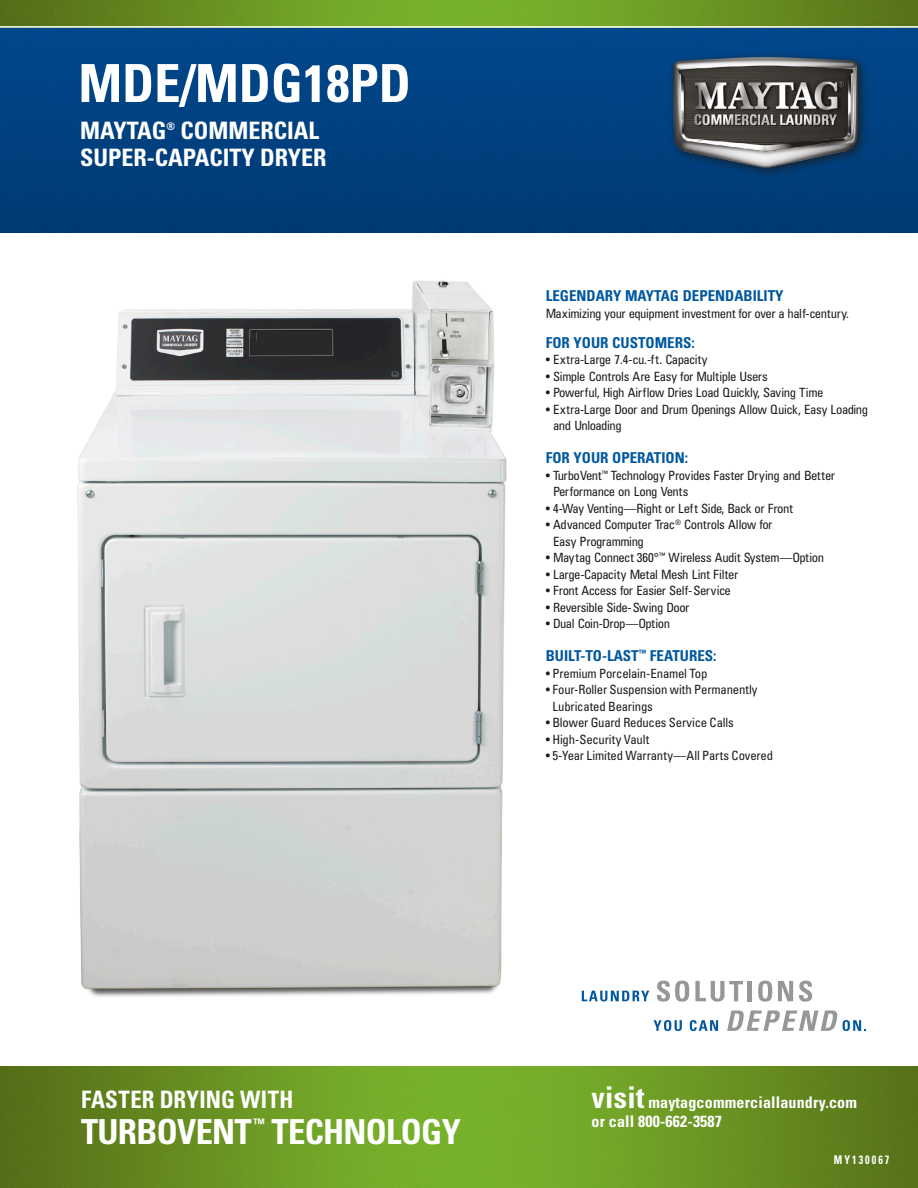
<style>
.page{position:relative;width:918px;height:1188px;background:#fff}
.page>*{position:absolute;margin:0;border:0;box-sizing:border-box;transform-origin:0 0}
.t1{font:700 condensed 52.5px "Univers";color:#fff}
.t2{font:700 condensed 34.5px "Univers";letter-spacing:-.02em;color:#fff}
.t3{font:700 condensed 24px "Univers";color:#fff}
.t4{font:700 condensed 24px "Univers";color:#fff;scale:.95 1}
.t5{font:700 condensed 16.05px/19.2px "Univers";letter-spacing:.01em;color:#fff}
.t6{font:700 condensed 15px "Univers";color:#0058a0}
.t7{font:700 condensed 13.05px "Univers";color:#fff}
.t8{font:condensed 12.75px/16.5px "Univers";letter-spacing:-.025em;color:#1c1b1a}
.t9{font:700 condensed 12px "Univers";letter-spacing:.2em;color:#fff;scale:.85 1}
.t10{font:700 condensed 10.5px "Univers";color:#fff}
.s1{font-size:30px}
</style>
<div class="page">
<img style="left:0;top:28px;width:918px;height:205px">
<img style="left:0;top:1066px;width:918px;height:122px">
<img style="left:0;top:0;width:918px;height:26px">
<div style="left:668px;top:51px;width:201px;height:128px;background:#1c1b1a;opacity:.75"></div>
<img style="left:673px;top:57px;width:185px;height:111px">
<svg style="left:582px;top:991px;width:67px;height:10px"></svg>
<svg style="left:657px;top:981px;width:32px;height:21px"></svg>
<svg style="left:695px;top:981px;width:48px;height:21px"></svg>
<hr style="left:748px;top:981px;width:4px;height:20px;background:#969898">
<svg style="left:758px;top:981px;width:14px;height:21px"></svg>
<svg style="left:778px;top:981px;width:15px;height:20px"></svg>
<svg style="left:799px;top:981px;width:13px;height:21px"></svg>
<svg style="left:654px;top:1020px;width:28px;height:11px"></svg>
<svg style="left:690px;top:1020px;width:28px;height:11px"></svg>
<svg style="left:727px;top:1010px;width:139px;height:21px"></svg>
<img style="left:77px;top:280px;width:430px;height:717px">
<h1 class="t1" style="left:78px;top:51px;width:334px">MDE/MDG18PD</h1>
<h3 class="t3" style="left:80px;top:116px;width:88px">MAYTAG</h3>
<p class="t10" style="left:167px;top:119px;width:10px">®</p>
<h3 class="t3" style="left:181px;top:116px;width:140px">COMMERCIAL</h3>
<h3 class="t3" style="left:80px;top:143px;width:89px">SUPER-CAPACITY</h3>
<h3 class="t3" style="left:260px;top:143px;width:14px">DRYER</h3>
<p class="t6" style="left:546px;top:287px;width:239px">LEGENDARY MAYTAG DEPENDABILITY</p>
<p class="t8" style="left:546px;top:305px;width:305px">Maximizing your equipment investment for over a half-century.</p>
<p class="t6" style="left:546px;top:333px;width:151px">FOR YOUR CUSTOMERS:</p>
<p class="t8" style="left:546px;top:351px;width:163px">• Extra-Large 7.4-cu.-ft. Capacity</p>
<p class="t8" style="left:546px;top:368px;width:224px">• Simple Controls Are Easy for Multiple Users</p>
<p class="t8" style="left:546px;top:384px;width:279px">• Powerful, High Airflow Dries Load Quickly, Saving Time</p>
<p class="t8" style="left:553px;top:401px;width:317px;text-indent:-7px">• Extra-Large Door and Drum Openings Allow Quick, Easy Loading and Unloading</p>
<p class="t6" style="left:546px;top:449px;width:144px">FOR YOUR OPERATION:</p>
<p class="t8" style="left:553px;top:467px;width:283px;text-indent:-7px">• TurboVent<sup>™</sup> Technology Provides Faster Drying and Better<br>Performance on Long Vents</p>
<p class="t8" style="left:546px;top:500px;width:249px">• 4-Way Venting—Right or Left Side, Back or Front</p>
<p class="t8" style="left:553px;top:516px;width:221px;text-indent:-7px">• Advanced Computer Trac<sup>®</sup> Controls Allow for<br>Easy Programming</p>
<p class="t8" style="left:546px;top:549px;width:280px">• Maytag Connect 360°<sup>™</sup> Wireless Audit System—Option</p>
<p class="t8" style="left:546px;top:566px;width:194px">• Large-Capacity Metal Mesh Lint Filter</p>
<p class="t8" style="left:546px;top:582px;width:187px">• Front Access for Easier Self-Service</p>
<p class="t8" style="left:546px;top:599px;width:145px">• Reversible Side-Swing Door</p>
<p class="t8" style="left:546px;top:615px;width:126px">• Dual Coin-Drop—Option</p>
<p class="t6" style="left:546px;top:647px;width:172px">BUILT-TO-LAST<sup>™</sup> FEATURES:</p>
<p class="t8" style="left:546px;top:665px;width:163px">• Premium Porcelain-Enamel Top</p>
<p class="t8" style="left:552px;top:681px;width:207px;text-indent:-7px">• Four-Roller Suspension with Permanently<br>Lubricated Bearings</p>
<p class="t8" style="left:546px;top:714px;width:190px">• Blower Guard Reduces Service Calls</p>
<p class="t8" style="left:546px;top:731px;width:105px">• High-Security Vault</p>
<p class="t8" style="left:546px;top:747px;width:229px">• 5-Year Limited Warranty—All Parts Covered</p>
<h3 class="t4" style="left:81px;top:1084px;width:225px">FASTER DRYING WITH</h3>
<h2 class="t2" style="left:81px;top:1110px;width:172px">TURBOVENT</h2>
<p class="t7" style="left:254px;top:1115px;width:13px">™</p>
<h2 class="t2" style="left:272px;top:1110px;width:191px">TECHNOLOGY</h2>
<p class="t5" style="left:592px;top:1093px;width:267px"><span class="s1">VISIT</span> MAYTAGCOMMERCIALLAUNDRY.COM<br>OR CALL 800-662-3587</p>
<p class="t9" style="left:834px;top:1153px;width:67px">MY130067</p>
</div>
